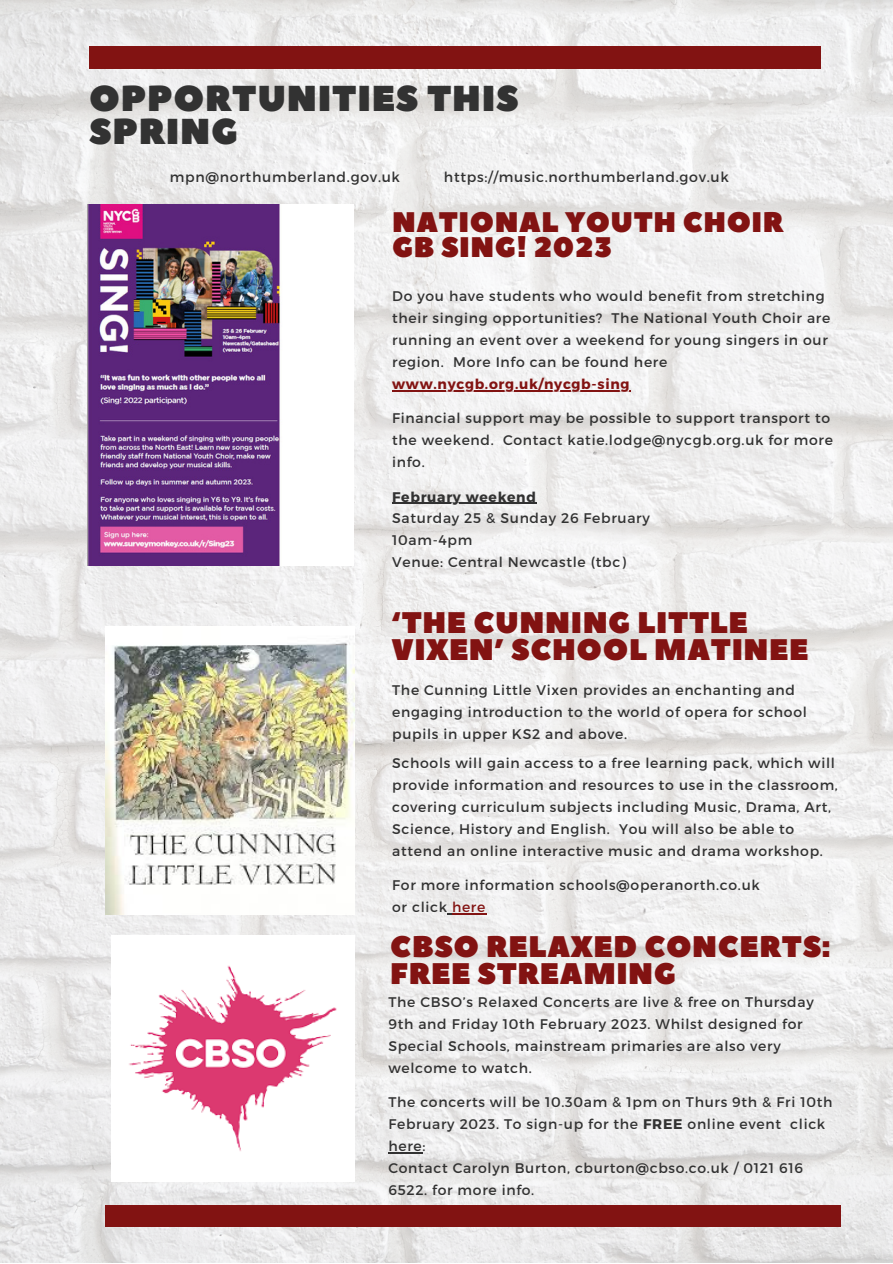
<style>
.page{position:relative;width:893px;height:1264px;background:#fff}
.page>*{position:absolute;margin:0;border:0;box-sizing:border-box;transform-origin:0 0}
.t1{font:36px/32.5px "Peace Sans";letter-spacing:.02em;color:#323232}
.t2{font:29.7px/27px "Peace Sans";letter-spacing:.02em;color:#821312}
.t3{font:28.2px/24.8px "Peace Sans";letter-spacing:.02em;color:#821312}
.t4{font:14.1px "Montserrat";letter-spacing:.05em;color:#323232}
.t5{font:13.95px/21.9px "Montserrat";letter-spacing:.05em;color:#323232}
.t6{font:700 13.95px "Montserrat";letter-spacing:.05em;color:#821312}
.t7{font:700 13.95px "Montserrat";letter-spacing:.05em;color:#323232}
.s1{color:#821312}
.s2{font-weight:700}
</style>
<div class="page">
<img style="left:0;top:0;width:892px;height:1262px">
<img style="left:87px;top:204px;width:266px;height:361px">
<div style="left:89px;top:47px;width:731px;height:21px;background:#821312"></div>
<hr style="left:452px;top:913px;width:34px;height:1px;background:#821312">
<hr style="left:392px;top:390px;width:238px;height:1px;background:#821312">
<hr style="left:392px;top:503px;width:144px;height:1px;background:#323232">
<img style="left:106px;top:627px;width:248px;height:287px">
<img style="left:111px;top:935px;width:243px;height:245px">
<hr style="left:388px;top:1152px;width:34px;height:1px;background:#323232">
<div style="left:106px;top:1205px;width:735px;height:21px;background:#821312"></div>
<h1 class="t1" style="left:89px;top:84px;width:431px">OPPORTUNITIES THIS<br>SPRING</h1>
<p class="t4" style="left:170px;top:168px;width:232px">mpn@northumberland.gov.uk</p>
<p class="t4" style="left:444px;top:168px;width:286px">https://music.northumberland.gov.uk</p>
<h3 class="t3" style="left:392px;top:211px;width:393px">NATIONAL YOUTH CHOIR<br>GB SING! 2023</h3>
<p class="t5" style="left:392px;top:284px;width:439px">Do you have students who would benefit from stretching their singing opportunities? The National Youth Choir are running an event over a weekend for young singers in our region. More Info can be found here</p>
<p class="t6" style="left:392px;top:374px;width:239px">www.nycgb.org.uk/nycgb-sing</p>
<p class="t5" style="left:392px;top:406px;width:442px">Financial support may be possible to support transport to the weekend. Contact katie.lodge@nycgb.org.uk for more info.</p>
<p class="t7" style="left:392px;top:487px;width:145px">February weekend</p>
<p class="t5" style="left:392px;top:507px;width:259px">Saturday 25 &amp; Sunday 26 February<br>10am-4pm<br>Venue: Central Newcastle (tbc)</p>
<h2 class="t2" style="left:391px;top:610px;width:418px">‘THE CUNNING LITTLE<br>VIXEN’ SCHOOL MATINEE</h2>
<p class="t5" style="left:392px;top:678px;width:416px">The Cunning Little Vixen provides an enchanting and engaging introduction to the world of opera for school pupils in upper KS2 and above.</p>
<p class="t5" style="left:392px;top:751px;width:447px">Schools will gain access to a free learning pack, which will provide information and resources to use in the classroom, covering curriculum subjects including Music, Drama, Art, Science, History and English. You will also be able to attend an online interactive music and drama workshop.</p>
<p class="t5" style="left:392px;top:873px;width:369px">For more information schools@operanorth.co.uk or click <span class="s1">here</span></p>
<h2 class="t2" style="left:390px;top:933px;width:442px">CBSO RELAXED CONCERTS:<br>FREE STREAMING</h2>
<p class="t5" style="left:388px;top:990px;width:427px">The CBSO’s Relaxed Concerts are live &amp; free on Thursday 9th and Friday 10th February 2023. Whilst designed for Special Schools, mainstream primaries are also very welcome to watch.</p>
<p class="t5" style="left:388px;top:1090px;width:445px">The concerts will be 10.30am &amp; 1pm on Thurs 9th &amp; Fri 10th February 2023. To sign-up for the <span class="s2">FREE</span> online event click here:<br>Contact Carolyn Burton, cburton@cbso.co.uk / 0121 616<br>6522. for more info.</p>
</div>
